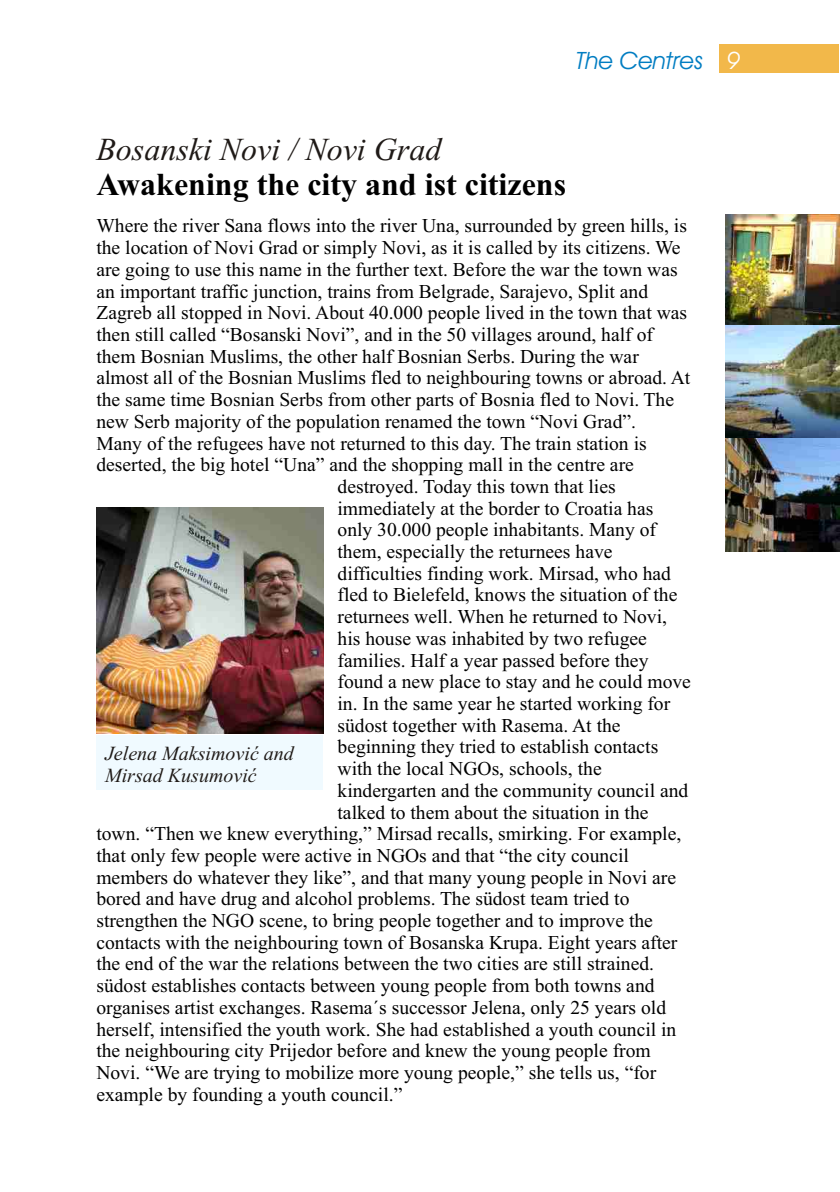
<style>
.page{position:relative;width:840px;height:1192px;background:#fff}
.page>*{position:absolute;margin:0;border:0;box-sizing:border-box;transform-origin:0 0}
.t1{font:700 32px "Times New Roman";color:#000}
.t2{font:italic 32px "Times New Roman";color:#1f1a17}
.t3{font:italic 24px "Avant Garde Bk BT";color:#007dc2}
.t4{font:italic 20px/22.2px "Times New Roman";color:#1f1a17}
.t5{font:19.6px "Times New Roman";color:#000}
.s1{color:#fff}
</style>
<div class="page">
<div style="left:720px;top:44px;width:119px;height:28px;background:#f2b84a"></div>
<div style="left:96px;top:736px;width:227px;height:54px;background:#f0faff"></div>
<img style="left:96px;top:507px;width:227px;height:227px">
<img style="left:726px;top:215px;width:113px;height:111px">
<img style="left:726px;top:326px;width:113px;height:226px">
<p class="t3" style="left:576px;top:50px;width:166px">The Centres <span class="s1">9</span></p>
<h1 class="t2" style="left:96px;top:138px;width:346px">Bosanski Novi / Novi Grad</h1>
<h1 class="t1" style="left:96px;top:174px;width:471px">Awakening the city and ist citizens</h1>
<p class="t5" style="left:96px;top:219px;width:592px">Where the river Sana flows into the river Una, surrounded by green hills, is</p>
<p class="t5" style="left:96px;top:241px;width:586px">the location of Novi Grad or simply Novi, as it is called by its citizens. We</p>
<p class="t5" style="left:96px;top:262px;width:583px">are going to use this name in the further text. Before the war the town was</p>
<p class="t5" style="left:96px;top:284px;width:553px">an important traffic junction, trains from Belgrade, Sarajevo, Split and</p>
<p class="t5" style="left:96px;top:306px;width:592px">Zagreb all stopped in Novi. About 40.000 people lived in the town that was</p>
<p class="t5" style="left:96px;top:327px;width:558px">then still called “Bosanski Novi”, and in the 50 villages around, half of</p>
<p class="t5" style="left:96px;top:349px;width:544px">them Bosnian Muslims, the other half Bosnian Serbs. During the war</p>
<p class="t5" style="left:96px;top:371px;width:595px">almost all of the Bosnian Muslims fled to neighbouring towns or abroad. At</p>
<p class="t5" style="left:96px;top:393px;width:579px">the same time Bosnian Serbs from other parts of Bosnia fled to Novi. The</p>
<p class="t5" style="left:96px;top:414px;width:541px">new Serb majority of the population renamed the town “Novi Grad”.</p>
<p class="t5" style="left:96px;top:436px;width:552px">Many of the refugees have not returned to this day. The train station is</p>
<p class="t5" style="left:96px;top:458px;width:539px">deserted, the big hotel “Una” and the shopping mall in the centre are</p>
<p class="t5" style="left:338px;top:479px;width:280px">destroyed. Today this town that lies</p>
<p class="t5" style="left:338px;top:501px;width:317px">immediately at the border to Croatia has</p>
<p class="t5" style="left:338px;top:523px;width:320px">only 30.000 people inhabitants. Many of</p>
<p class="t5" style="left:338px;top:544px;width:277px">them, especially the returnees have</p>
<p class="t5" style="left:338px;top:566px;width:335px">difficulties finding work. Mirsad, who had</p>
<p class="t5" style="left:338px;top:588px;width:341px">fled to Bielefeld, knows the situation of the</p>
<p class="t5" style="left:338px;top:610px;width:331px">returnees well. When he returned to Novi,</p>
<p class="t5" style="left:338px;top:631px;width:311px">his house was inhabited by two refugee</p>
<p class="t5" style="left:338px;top:653px;width:312px">families. Half a year passed before they</p>
<p class="t5" style="left:338px;top:675px;width:355px">found a new place to stay and he could move</p>
<p class="t5" style="left:338px;top:696px;width:334px">in. In the same year he started working for</p>
<p class="t5" style="left:338px;top:718px;width:285px">südost together with Rasema. At the</p>
<p class="t5" style="left:338px;top:740px;width:322px">beginning they tried to establish contacts</p>
<p class="t5" style="left:338px;top:762px;width:266px">with the local NGOs, schools, the</p>
<p class="t5" style="left:338px;top:783px;width:352px">kindergarten and the community council and</p>
<p class="t5" style="left:338px;top:805px;width:313px">talked to them about the situation in the</p>
<p class="t5" style="left:96px;top:827px;width:586px">town. “Then we knew everything,” Mirsad recalls, smirking. For example,</p>
<p class="t5" style="left:96px;top:848px;width:534px">that only few people were active in NGOs and that “the city council</p>
<p class="t5" style="left:96px;top:870px;width:581px">members do whatever they like”, and that many young people in Novi are</p>
<p class="t5" style="left:96px;top:892px;width:535px">bored and have drug and alcohol problems. The südost team tried to</p>
<p class="t5" style="left:96px;top:913px;width:558px">strengthen the NGO scene, to bring people together and to improve the</p>
<p class="t5" style="left:96px;top:935px;width:583px">contacts with the neighbouring town of Bosanska Krupa. Eight years after</p>
<p class="t5" style="left:96px;top:957px;width:559px">the end of the war the relations between the two cities are still strained.</p>
<p class="t5" style="left:96px;top:979px;width:560px">südost establishes contacts between young people from both towns and</p>
<p class="t5" style="left:96px;top:1000px;width:571px">organises artist exchanges. Rasema´s successor Jelena, only 25 years old</p>
<p class="t5" style="left:96px;top:1022px;width:582px">herself, intensified the youth work. She had established a youth council in</p>
<p class="t5" style="left:96px;top:1044px;width:556px">the neighbouring city Prijedor before and knew the young people from</p>
<p class="t5" style="left:96px;top:1065px;width:561px">Novi. “We are trying to mobilize more young people,” she tells us, “for</p>
<p class="t5" style="left:96px;top:1087px;width:308px">example by founding a youth council.”</p>
<p class="t4" style="left:105px;top:744px;width:190px">Jelena Maksimoviæ and<br>Mirsad Kusumoviæ</p>
</div>
